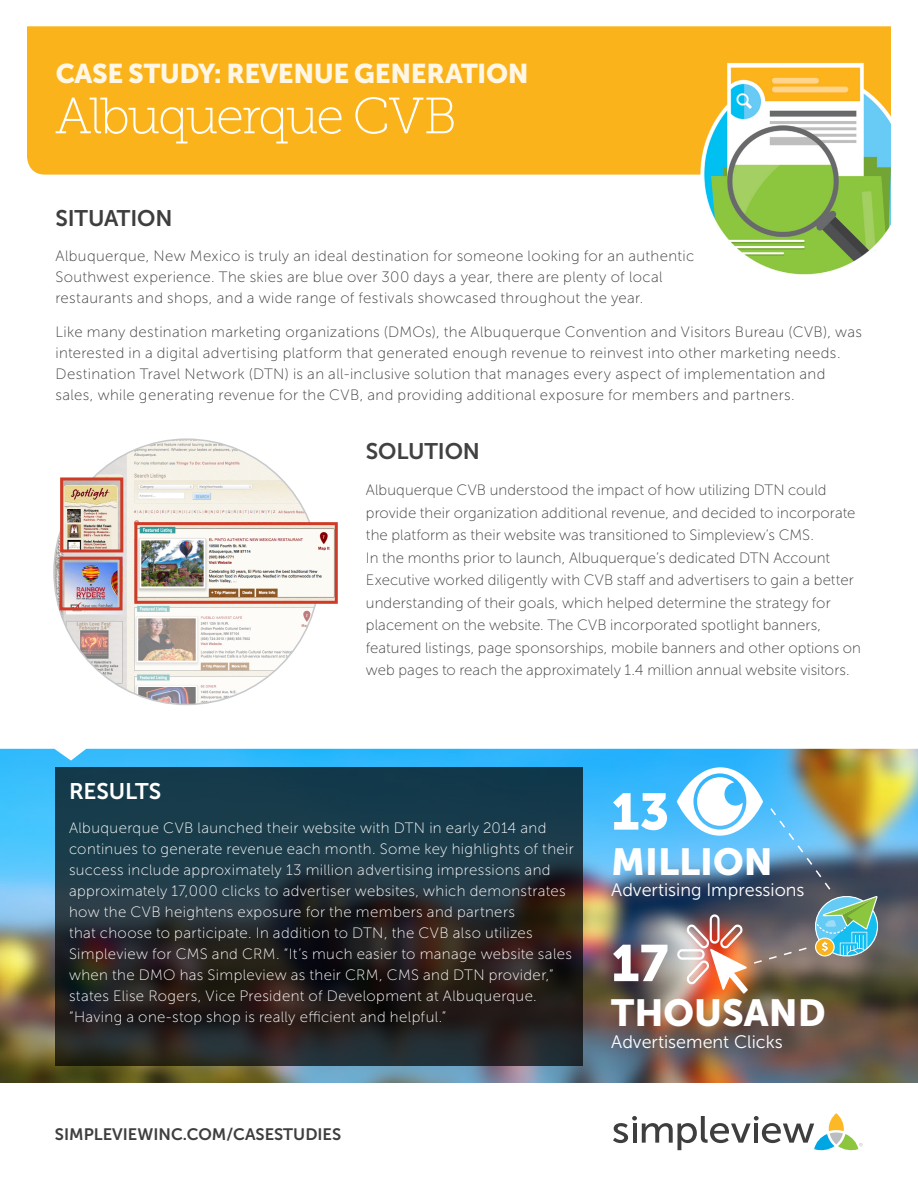
<style>
.page{position:relative;width:918px;height:1188px;background:#fff}
.page>*{position:absolute;margin:0;border:0;box-sizing:border-box;transform-origin:0 0}
.Paragraph{font:51px "Museo Slab 100";letter-spacing:-.045em;color:#fff}
.t1{font:51px "Museo Sans 900";color:#fff}
.t2{font:37.5px "Museo Sans 900";color:#fff}
.t3{font:27px "Museo Sans 900";letter-spacing:-.015em;color:#fff}
.Paragraph-2{font:22.5px "Museo Sans 700";letter-spacing:-.005em;color:#3e3e3f}
.Paragraph-3{font:22.5px "Museo Sans 700";letter-spacing:-.005em;color:#414042}
.Paragraph-4{font:22.5px "Museo Sans 700";letter-spacing:-.005em;color:#fff}
.t4{font:18px "Museo Sans 300";color:#fff}
.t5{font:16.5px "Museo Sans 700";color:#3e3e3f}
.Paragraph-5{font:15px/21px "Museo Sans 100";letter-spacing:.025em;color:#3e3e3f}
.Paragraph-6{font:15px/21px "Museo Sans 100";letter-spacing:.025em;color:#fff}
.Paragraph-7{font:15px/22.5px "Museo Sans 100";letter-spacing:.005em;color:#414042}
</style>
<div class="page">
<svg style="left:613px;top:1113px;width:250px;height:38px"></svg>
<img style="left:54px;top:439px;width:265px;height:265px;border-radius:133px">
<div style="left:27px;top:26px;width:864px;height:149px;background:#fbb31b"></div>
<img style="left:690px;top:57px;width:201px;height:218px">
<img style="left:138px;top:526px;width:196px;height:74px">
<div style="left:134px;top:522px;width:204px;height:82px;border:3px solid #d03b27"></div>
<img style="left:64px;top:481px;width:55px;height:67px">
<div style="left:60px;top:477px;width:63px;height:75px;border:3px solid #d03b27"></div>
<img style="left:63px;top:561px;width:56px;height:45px">
<div style="left:59px;top:557px;width:64px;height:53px;border:3px solid #d03b27"></div>
<img style="left:0;top:749px;width:918px;height:334px">
<svg style="left:56px;top:767px;width:527px;height:299px;background:#202c32"></svg>
<img style="left:677px;top:767px;width:204px;height:227px">
<h3 class="t3" style="left:55px;top:59px;width:475px">CASE STUDY: REVENUE GENERATION</h3>
<p class="Paragraph" style="left:55px;top:88px;width:404px">Albuquerque CVB</p>
<p class="Paragraph-2" style="left:56px;top:206px;width:118px">SITUATION</p>
<p class="Paragraph-5" style="left:56px;top:245px;width:640px">Albuquerque, New Mexico is truly an ideal destination for someone looking for an authentic<br>Southwest experience. The skies are blue over 300 days a year, there are plenty of local restaurants and shops, and a wide range of festivals showcased throughout the year.</p>
<p class="Paragraph-5" style="left:56px;top:322px;width:808px">Like many destination marketing organizations (DMOs), the Albuquerque Convention and Visitors Bureau (CVB), was interested in a digital advertising platform that generated enough revenue to reinvest into other marketing needs.<br>Destination Travel Network (DTN) is an all-inclusive solution that manages every aspect of implementation and sales, while generating revenue for the CVB, and providing additional exposure for members and partners.</p>
<p class="Paragraph-3" style="left:366px;top:439px;width:116px">SOLUTION</p>
<p class="Paragraph-7" style="left:366px;top:479px;width:497px">Albuquerque CVB understood the impact of how utilizing DTN could provide their organization additional revenue, and decided to incorporate the platform as their website was transitioned to Simpleview’s CMS.<br>In the months prior to launch, Albuquerque’s dedicated DTN Account Executive worked diligently with CVB staff and advertisers to gain a better understanding of their goals, which helped determine the strategy for placement on the website. The CVB incorporated spotlight banners, featured listings, page sponsorships, mobile banners and other options on web pages to reach the approximately 1.4 million annual website visitors.</p>
<p class="Paragraph-4" style="left:69px;top:778px;width:94px">RESULTS</p>
<p class="Paragraph-6" style="left:69px;top:818px;width:506px">Albuquerque CVB launched their website with DTN in early 2014 and continues to generate revenue each month. Some key highlights of their success include approximately 13 million advertising impressions and approximately 17,000 clicks to advertiser websites, which demonstrates how the CVB heightens exposure for the members and partners<br>that choose to participate. In addition to DTN, the CVB also utilizes Simpleview for CMS and CRM. “It’s much easier to manage website sales when the DMO has Simpleview as their CRM, CMS and DTN provider,” states Elise Rogers, Vice President of Development at Albuquerque. “Having a one-stop shop is really efficient and helpful.”</p>
<p class="t5" style="left:55px;top:1125px;width:288px">SIMPLEVIEWINC.COM/CASESTUDIES</p>
<p class="t1" style="left:611px;top:783px;width:60px">13</p>
<p class="t2" style="left:611px;top:840px;width:163px">MILLION</p>
<p class="t4" style="left:611px;top:880px;width:195px">Advertising Impressions</p>
<p class="t1" style="left:611px;top:934px;width:59px">17</p>
<p class="t2" style="left:611px;top:992px;width:216px">THOUSAND</p>
<p class="t4" style="left:611px;top:1032px;width:173px">Advertisement Clicks</p>
</div>
